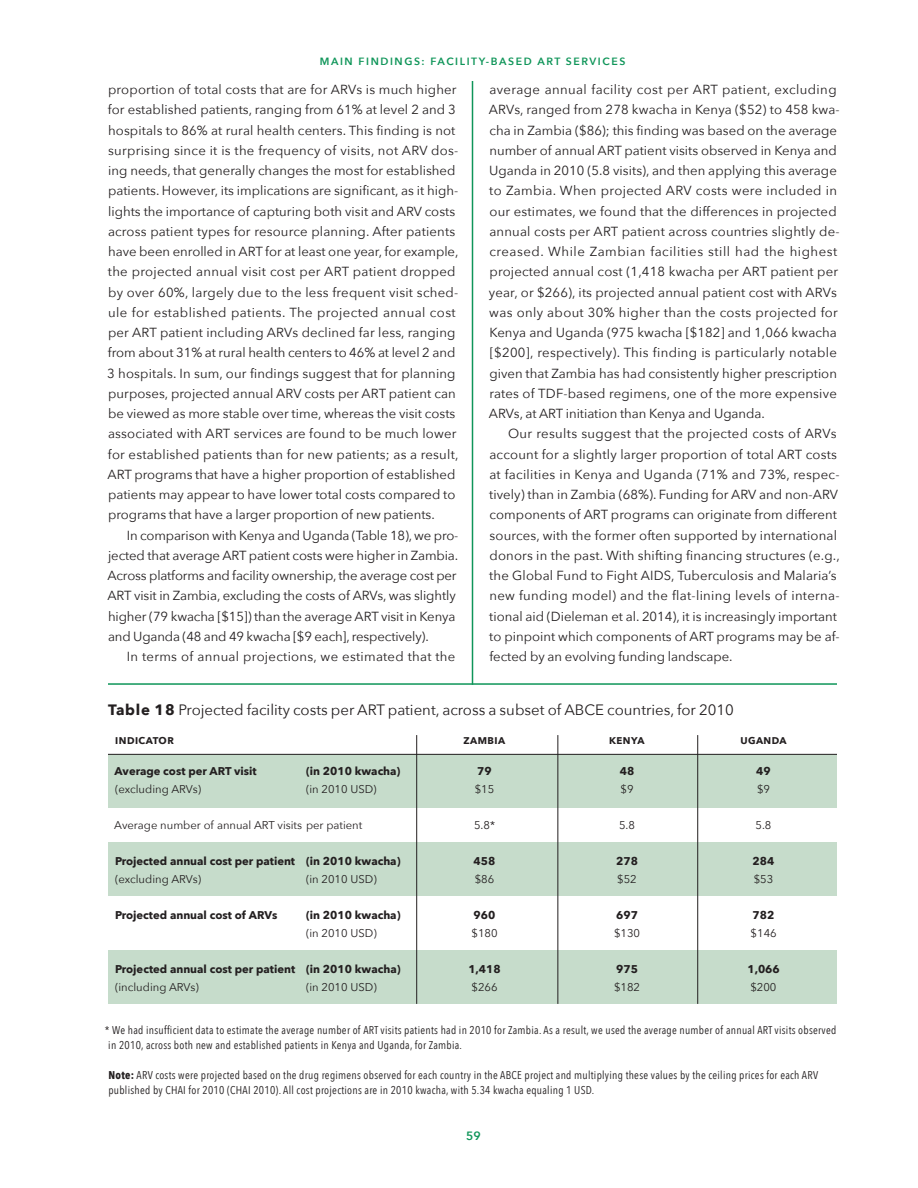
<style>
.page{position:relative;width:918px;height:1188px;background:#fff}
.page>*{position:absolute;margin:0;border:0;box-sizing:border-box;transform-origin:0 0}
.t1{font:15px "Avenir Next";color:#231f20}
.t2{font:13.2px/20.2px "Avenir Next";letter-spacing:.005em;color:#231f20}
.t3{font:600 12px "Avenir Next";color:#0f9559}
.t4{font:11.25px/15px "Avenir Next Condensed";letter-spacing:.025em;color:#231f20}
.t5{font:700 11.25px "Avenir Next";color:#231f20}
.t6{font:11.25px "Avenir Next";color:#231f20}
.t7{font:600 10.5px "Avenir Next";letter-spacing:.15em;color:#0f9559}
.t8{font:700 9.75px "Avenir Next";color:#231f20}
.s1{font-weight:700}
</style>
<div class="page">
<hr style="left:472px;top:81px;width:1px;height:604px;background:#0f9559">
<div style="left:108px;top:843px;width:729px;height:53px;background:#c6dccb"></div>
<div style="left:108px;top:951px;width:729px;height:53px;background:#c6dccb"></div>
<div style="left:108px;top:754px;width:729px;height:53px;background:#c6dccb"></div>
<hr style="left:108px;top:754px;width:729px;height:1px;background:#231f20">
<hr style="left:558px;top:735px;width:1px;height:269px;background:#231f20">
<hr style="left:416px;top:735px;width:1px;height:269px;background:#231f20">
<hr style="left:697px;top:735px;width:1px;height:269px;background:#231f20">
<hr style="left:108px;top:683px;width:729px;height:2px;background:#0f9559">
<p class="t7" style="left:320px;top:54px;width:126px">MAIN FINDINGS: FACILITY</p>
<p class="t7" style="left:486px;top:54px;width:14px">-BASED</p>
<p class="t7" style="left:537px;top:54px;width:37px">ART SERVICES</p>
<p class="t2" style="left:107px;top:79px;width:353px">proportion of total costs that are for ARVs is much higher for established patients, ranging from 61% at level 2 and 3 hospitals to 86% at rural health centers. This finding is not surprising since it is the frequency of visits, not ARV dos&shy;ing needs, that generally changes the most for established patients. However, its implications are significant, as it high&shy;lights the importance of capturing both visit and ARV costs across patient types for resource planning. After patients have been enrolled in ART for at least one year, for example, the projected annual visit cost per ART patient dropped by over 60%, largely due to the less frequent visit sched&shy;ule for established patients. The projected annual cost per ART patient including ARVs declined far less, ranging from about 31% at rural health centers to 46% at level 2 and 3 hospitals. In sum, our findings suggest that for planning purposes, projected annual ARV costs per ART patient can be viewed as more stable over time, whereas the visit costs associated with ART services are found to be much lower for established patients than for new patients; as a result, ART programs that have a higher proportion of established patients may appear to have lower total costs compared to programs that have a larger proportion of new patients.</p>
<p class="t2" style="left:108px;top:525px;width:352px;text-indent:19px">In comparison with Kenya and Uganda (Table 18), we pro&shy;jected that average ART patient costs were higher in Zambia.<br>Across platforms and facility ownership, the average cost per ART visit in Zambia, excluding the costs of ARVs, was slightly higher (79 kwacha [$15]) than the average ART visit in Kenya and Uganda (48 and 49 kwacha [$9 each], respectively).</p>
<p class="t2" style="left:127px;top:646px;width:330px">In terms of annual projections, we estimated that the</p>
<p class="t2" style="left:489px;top:79px;width:352px">average annual facility cost per ART patient, excluding ARVs, ranged from 278 kwacha in Kenya ($52) to 458 kwa&shy;cha in Zambia ($86); this finding was based on the average number of annual ART patient visits observed in Kenya and Uganda in 2010 (5.8 visits), and then applying this average to Zambia. When projected ARV costs were included in our estimates, we found that the differences in projected annual costs per ART patient across countries slightly de&shy;creased. While Zambian facilities still had the highest projected annual cost (1,418 kwacha per ART patient per year, or $266), its projected annual patient cost with ARVs was only about 30% higher than the costs projected for Kenya and Uganda (975 kwacha [$182] and 1,066 kwacha [$200], respectively). This finding is particularly notable given that Zambia has had consistently higher prescription rates of TDF-based regimens, one of the more expensive ARVs, at ART initiation than Kenya and Uganda.</p>
<p class="t2" style="left:489px;top:424px;width:352px;text-indent:19px">Our results suggest that the projected costs of ARVs account for a slightly larger proportion of total ART costs at facilities in Kenya and Uganda (71% and 73%, respec&shy;tively) than in Zambia (68%). Funding for ARV and non-ARV components of ART programs can originate from different sources, with the former often supported by international donors in the past. With shifting financing structures (e.g., the Global Fund to Fight AIDS, Tuberculosis and Malaria’s new funding model) and the flat-lining levels of interna&shy;tional aid (Dieleman et al. 2014), it is increasingly important to pinpoint which components of ART programs may be af&shy;fected by an evolving funding landscape.</p>
<p class="t1" style="left:108px;top:701px;width:627px"><span class="s1">Table 18</span> Projected facility costs per ART patient, across a subset of ABCE countries, for 2010</p>
<p class="t8" style="left:463px;top:734px;width:14px">Zambia</p>
<p class="t8" style="left:609px;top:734px;width:14px">Kenya</p>
<p class="t8" style="left:740px;top:734px;width:17px">Uganda</p>
<p class="t5" style="left:115px;top:764px;width:144px">Average cost per ART visit</p>
<p class="t5" style="left:306px;top:764px;width:96px">(in 2010 kwacha)</p>
<p class="t5" style="left:477px;top:764px;width:16px">79</p>
<p class="t5" style="left:620px;top:764px;width:16px">48</p>
<p class="t5" style="left:756px;top:764px;width:16px">49</p>
<p class="t6" style="left:115px;top:783px;width:88px">(excluding ARVs)</p>
<p class="t6" style="left:306px;top:783px;width:72px">(in 2010 USD)</p>
<p class="t6" style="left:475px;top:783px;width:21px">$15</p>
<p class="t6" style="left:620px;top:783px;width:15px">$9</p>
<p class="t6" style="left:757px;top:783px;width:15px">$9</p>
<p class="t6" style="left:114px;top:819px;width:250px">Average number of annual ART visits per patient</p>
<p class="t6" style="left:474px;top:819px;width:22px">5.8*</p>
<p class="t6" style="left:619px;top:819px;width:17px">5.8</p>
<p class="t6" style="left:755px;top:819px;width:17px">5.8</p>
<p class="t5" style="left:115px;top:854px;width:287px">Projected annual cost per patient (in 2010 kwacha)</p>
<p class="t5" style="left:474px;top:854px;width:23px">458</p>
<p class="t5" style="left:616px;top:854px;width:23px">278</p>
<p class="t5" style="left:753px;top:854px;width:23px">284</p>
<p class="t6" style="left:115px;top:873px;width:88px">(excluding ARVs)</p>
<p class="t6" style="left:306px;top:873px;width:72px">(in 2010 USD)</p>
<p class="t6" style="left:475px;top:873px;width:21px">$86</p>
<p class="t6" style="left:617px;top:873px;width:21px">$52</p>
<p class="t6" style="left:754px;top:873px;width:21px">$53</p>
<p class="t5" style="left:115px;top:908px;width:164px">Projected annual cost of ARVs</p>
<p class="t5" style="left:306px;top:908px;width:96px">(in 2010 kwacha)</p>
<p class="t5" style="left:474px;top:908px;width:23px">960</p>
<p class="t5" style="left:616px;top:908px;width:23px">697</p>
<p class="t5" style="left:753px;top:908px;width:23px">782</p>
<p class="t6" style="left:306px;top:927px;width:72px">(in 2010 USD)</p>
<p class="t6" style="left:472px;top:927px;width:28px">$180</p>
<p class="t6" style="left:614px;top:927px;width:28px">$130</p>
<p class="t6" style="left:751px;top:927px;width:28px">$146</p>
<p class="t5" style="left:115px;top:962px;width:287px">Projected annual cost per patient (in 2010 kwacha)</p>
<p class="t5" style="left:468px;top:962px;width:34px">1,418</p>
<p class="t5" style="left:616px;top:962px;width:23px">975</p>
<p class="t5" style="left:747px;top:962px;width:34px">1,066</p>
<p class="t6" style="left:115px;top:981px;width:85px">(including ARVs)</p>
<p class="t6" style="left:306px;top:981px;width:72px">(in 2010 USD)</p>
<p class="t6" style="left:472px;top:981px;width:28px">$266</p>
<p class="t6" style="left:614px;top:981px;width:28px">$182</p>
<p class="t6" style="left:750px;top:981px;width:28px">$200</p>
<p class="t4" style="left:105px;top:1022px;width:733px">* We had insufficient data to estimate the average number of ART visits patients had in 2010 for Zambia. As a result, we used the average number of annual ART visits observed in 2010, across both new and established patients in Kenya and Uganda, for Zambia.</p>
<p class="t4" style="left:108px;top:1067px;width:711px"><span class="s1">Note:</span> ARV costs were projected based on the drug regimens observed for each country in the ABCE project and multiplying these values by the ceiling prices for each ARV published by CHAI for 2010 (CHAI 2010). All cost projections are in 2010 kwacha, with 5.34 kwacha equaling 1 USD.</p>
<p class="t3" style="left:466px;top:1129px;width:16px">59</p>
</div>
